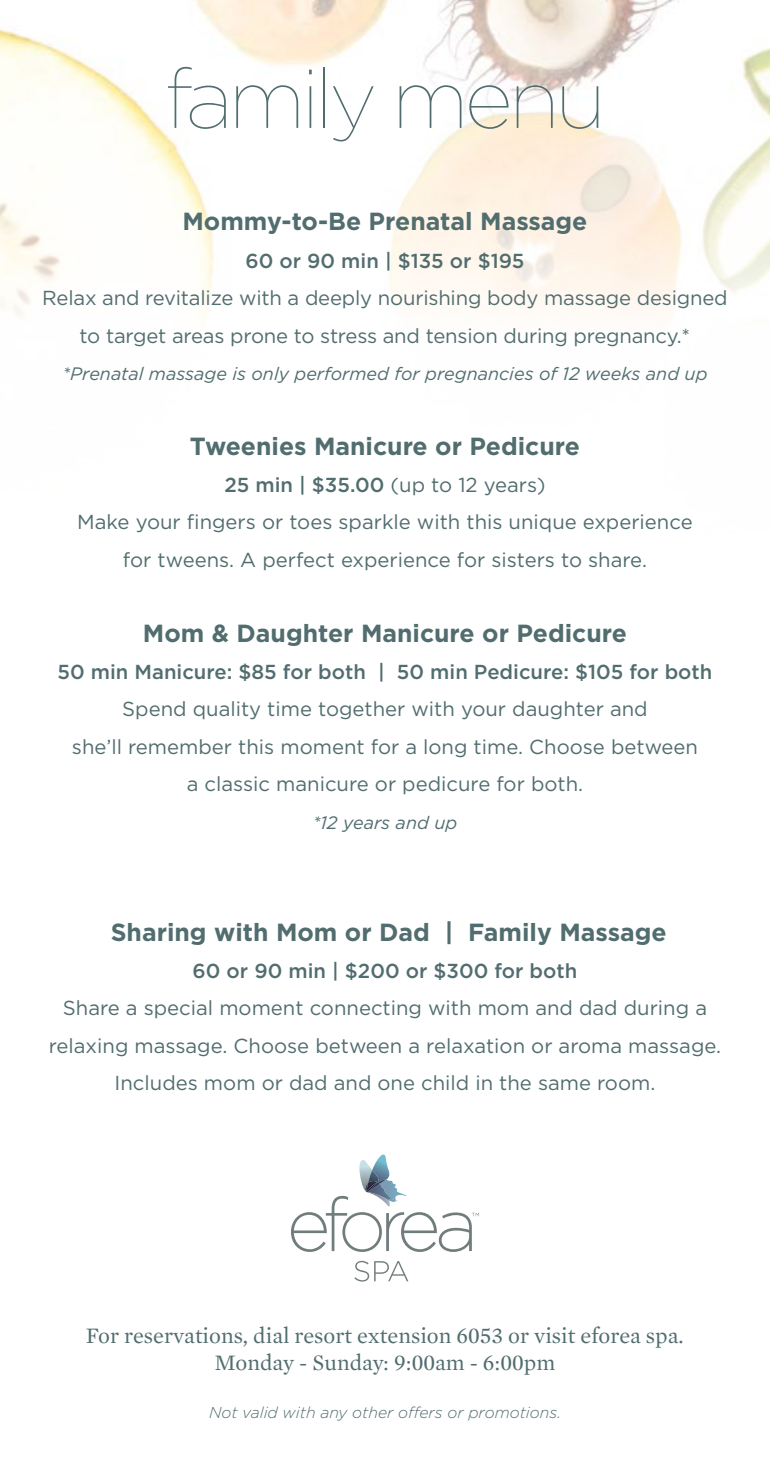
<style>
.page{position:relative;width:770px;height:1458px;background:#fff}
.page>*{position:absolute;margin:0;border:0;box-sizing:border-box;transform-origin:0 0}
.t1{font:100 83.25px "Gotham";letter-spacing:-.05em;color:#526d6f}
.t2{font:700 24.75px "Gotham";color:#526d6f}
.t3{font:22.5px/27px "Mercury Tabular G1";color:#526d6f;text-align:center}
.t4{font:20.25px/37.4px "Gotham";color:#526d6f;text-align:center}
.t5{font:500 20.25px "Gotham";color:#526d6f}
.t6{font:italic 18px "Gotham";color:#526d6f}
.t7{font:italic 300 15.75px "Gotham";color:#526d6f}
.s1{font-weight:500}
</style>
<div class="page">
<img style="left:0;top:0;width:770px;height:1155px">
<svg style="left:291px;top:1155px;width:188px;height:97px"></svg>
<svg style="left:354px;top:1261px;width:54px;height:21px"></svg>
<h1 class="t1" style="left:164px;top:47px;width:443px">family menu</h1>
<p class="t2" style="left:182px;top:205px;width:406px">Mommy-to-Be Prenatal Massage</p>
<p class="t5" style="left:245px;top:247px;width:280px">60 or 90 min | $135 or $195</p>
<p class="t4" style="left:42px;top:279px;width:686px">Relax and revitalize with a deeply nourishing body massage designed to target areas prone to stress and tension during pregnancy.*</p>
<p class="t6" style="left:62px;top:362px;width:646px">*Prenatal massage is only performed for pregnancies of 12 weeks and up</p>
<p class="t2" style="left:190px;top:430px;width:391px">Tweenies Manicure or Pedicure</p>
<p class="t4" style="left:77px;top:466px;width:617px"><span class="s1">25 min | $35.00</span> (up to 12 years)<br>Make your fingers or toes sparkle with this unique experience for tweens. A perfect experience for sisters to share.</p>
<p class="t2" style="left:143px;top:616px;width:485px">Mom &amp; Daughter Manicure or Pedicure</p>
<p class="t5" style="left:58px;top:659px;width:656px">50 min Manicure: $85 for both | 50 min Pedicure: $105 for both</p>
<p class="t4" style="left:72px;top:690px;width:627px">Spend quality time together with your daughter and<br>she’ll remember this moment for a long time. Choose between a classic manicure or pedicure for both.</p>
<p class="t6" style="left:313px;top:811px;width:146px">*12 years and up</p>
<p class="t2" style="left:111px;top:916px;width:557px">Sharing with Mom or Dad | Family Massage</p>
<p class="t5" style="left:192px;top:958px;width:386px">60 or 90 min | $200 or $300 for both</p>
<p class="t4" style="left:49px;top:989px;width:673px">Share a special moment connecting with mom and dad during a relaxing massage. Choose between a relaxation or aroma massage.<br>Includes mom or dad and one child in the same room.</p>
<p class="t3" style="left:86px;top:1322px;width:599px">For reservations, dial resort extension 6053 or visit eforea spa.<br>Monday - Sunday: 9:00am - 6:00pm</p>
<p class="t7" style="left:209px;top:1402px;width:353px">Not valid with any other offers or promotions.</p>
</div>
